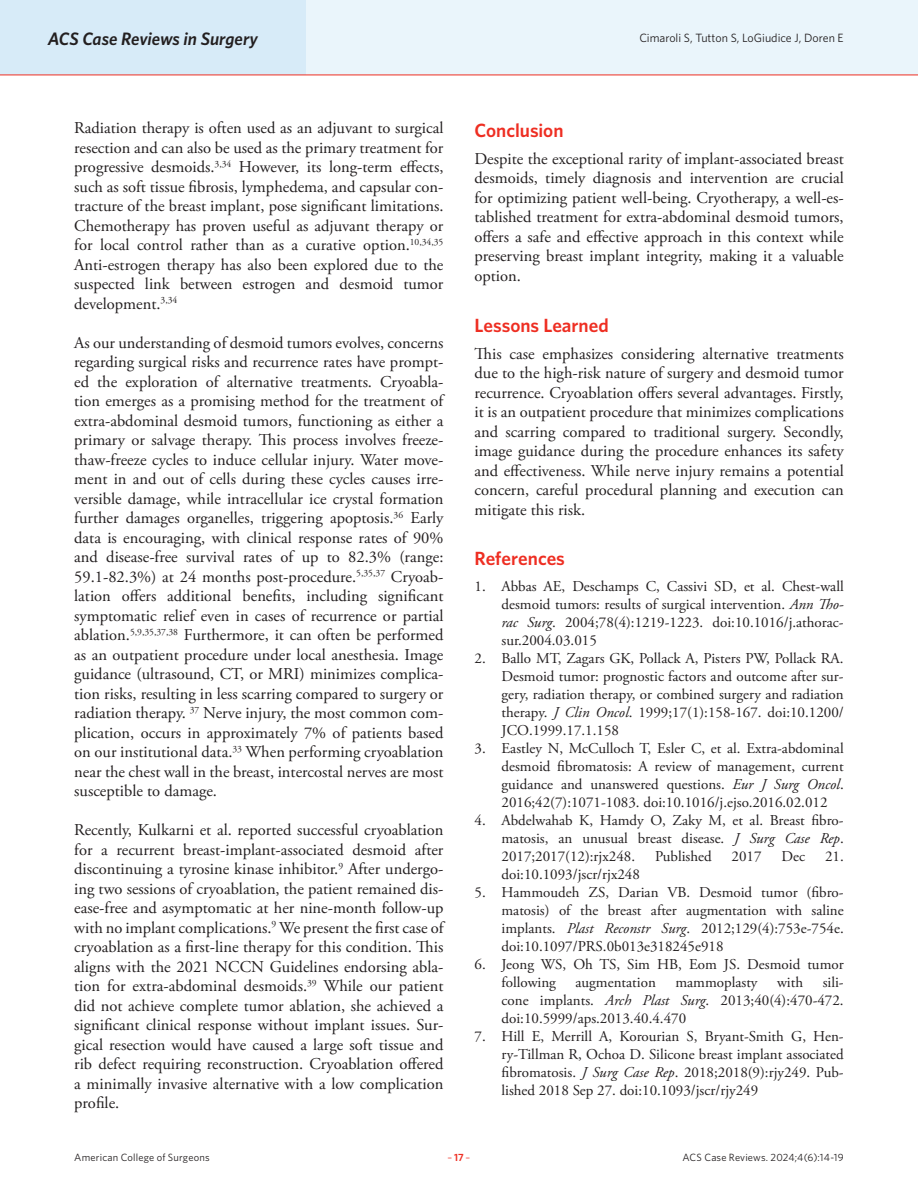
<style>
.page{position:relative;width:918px;height:1188px;background:#fff}
.page>*{position:absolute;margin:0;border:0;box-sizing:border-box;transform-origin:0 0}
.Article_Subhead{font:600 19.2px "Whitney";color:#ee2e22}
.t1{font:italic 600 18px "Whitney";letter-spacing:-.005em;color:#231f20}
.Article_Body_no_indent{font:16.5px/19.5px "Adobe Garamond Pro";color:#231f20;text-align:justify}
.t2{font:15px/18px "Adobe Garamond Pro";color:#231f20;text-align:justify}
.t3{font:12px "Whitney";color:#231f20}
.t4{font:10.5px "Whitney";letter-spacing:.015em;color:#231f20}
.t5{font:10.5px "Whitney";color:#ee2e22}
.s1{font-style:italic}
.s2{font-weight:600}
</style>
<div class="page">
<div style="left:0;top:0;width:918px;height:75px;background:#eaf5fb"></div>
<div style="left:0;top:0;width:306px;height:75px;background:#d7ebf8"></div>
<hr style="left:0;top:75px;width:918px;height:1px;background:#ee2e22">
<p class="t1" style="left:48px;top:26px;width:212px">ACS Case Reviews in Surgery</p>
<p class="t3" style="left:639px;top:30px;width:206px">Cimaroli S, Tutton S, LoGiudice J, Doren E</p>
<p class="Article_Body_no_indent" style="left:74px;top:119px;width:371px">Radiation therapy is often used as an adjuvant to surgical resection and can also be used as the primary treatment for progressive desmoids.<sup>3,34</sup> However, its long-term effects, such as soft tissue fibrosis, lymphedema, and capsular con&shy;tracture of the breast implant, pose significant limitations.<br>Chemotherapy has proven useful as adjuvant therapy or for local control rather than as a curative option.<sup>10,34,35<br></sup>Anti-estrogen therapy has also been explored due to the suspected link between estrogen and desmoid tumor development.<sup>3,34</sup></p>
<p class="Article_Body_no_indent" style="left:74px;top:334px;width:371px">As our understanding of desmoid tumors evolves, concerns regarding surgical risks and recurrence rates have prompt&shy;ed the exploration of alternative treatments. Cryoabla&shy;tion emerges as a promising method for the treatment of extra-abdominal desmoid tumors, functioning as either a primary or salvage therapy. This process involves freeze&shy;thaw-freeze cycles to induce cellular injury. Water move&shy;ment in and out of cells during these cycles causes irre&shy;versible damage, while intracellular ice crystal formation further damages organelles, triggering apoptosis.<sup>36</sup> Early data is encouraging, with clinical response rates of 90% and disease-free survival rates of up to 82.3% (range:<br>59.1-82.3%) at 24 months post-procedure.<sup>5,35,37</sup> Cryoab&shy;lation offers additional benefits, including significant symptomatic relief even in cases of recurrence or partial ablation.<sup>5,9,35,37,38</sup> Furthermore, it can often be performed as an outpatient procedure under local anesthesia. Image guidance (ultrasound, CT, or MRI) minimizes complica&shy;tion risks, resulting in less scarring compared to surgery or radiation therapy. <sup>37</sup> Nerve injury, the most common com&shy;plication, occurs in approximately 7% of patients based on our institutional data.<sup>33</sup> When performing cryoablation near the chest wall in the breast, intercostal nerves are most susceptible to damage.</p>
<p class="Article_Body_no_indent" style="left:74px;top:821px;width:371px">Recently, Kulkarni et al. reported successful cryoablation for a recurrent breast-implant-associated desmoid after discontinuing a tyrosine kinase inhibitor.<sup>9</sup> After undergo&shy;ing two sessions of cryoablation, the patient remained dis&shy;ease-free and asymptomatic at her nine-month follow-up with no implant complications.<sup>9</sup> We present the first case of cryoablation as a first-line therapy for this condition. This aligns with the 2021 NCCN Guidelines endorsing abla&shy;tion for extra-abdominal desmoids.<sup>39</sup> While our patient did not achieve complete tumor ablation, she achieved a significant clinical response without implant issues. Sur&shy;gical resection would have caused a large soft tissue and rib defect requiring reconstruction. Cryoablation offered a minimally invasive alternative with a low complication profile.</p>
<p class="Article_Subhead" style="left:475px;top:117px;width:91px">Conclusion</p>
<p class="Article_Body_no_indent" style="left:475px;top:149px;width:371px">Despite the exceptional rarity of implant-associated breast desmoids, timely diagnosis and intervention are crucial for optimizing patient well-being. Cryotherapy, a well-es&shy;tablished treatment for extra-abdominal desmoid tumors, offers a safe and effective approach in this context while preserving breast implant integrity, making it a valuable option.</p>
<p class="Article_Subhead" style="left:475px;top:312px;width:136px">Lessons Learned</p>
<p class="Article_Body_no_indent" style="left:475px;top:344px;width:371px">This case emphasizes considering alternative treatments due to the high-risk nature of surgery and desmoid tumor recurrence. Cryoablation offers several advantages. Firstly, it is an outpatient procedure that minimizes complications and scarring compared to traditional surgery. Secondly, image guidance during the procedure enhances its safety and effectiveness. While nerve injury remains a potential concern, careful procedural planning and execution can mitigate this risk.</p>
<p class="Article_Subhead" style="left:475px;top:546px;width:92px">References</p>
<p class="t2" style="left:502px;top:578px;width:344px;text-indent:-27px">1. Abbas AE, Deschamps C, Cassivi SD, et al. Chest-wall desmoid tumors: results of surgical intervention. <span class="s1">Ann Tho&shy;rac Surg</span>. 2004;78(4):1219-1223. doi:10.1016/j.athorac&shy;sur.2004.03.015</p>
<p class="t2" style="left:502px;top:650px;width:344px;text-indent:-27px">2. Ballo MT, Zagars GK, Pollack A, Pisters PW, Pollack RA.<br>Desmoid tumor: prognostic factors and outcome after sur&shy;gery, radiation therapy, or combined surgery and radiation therapy. <span class="s1">J Clin Oncol</span>. 1999;17(1):158-167. doi:10.1200/ JCO.1999.17.1.158</p>
<p class="t2" style="left:502px;top:740px;width:344px;text-indent:-27px">3. Eastley N, McCulloch T, Esler C, et al. Extra-abdominal desmoid fibromatosis: A review of management, current guidance and unanswered questions. <span class="s1">Eur J Surg Oncol</span>.<br>2016;42(7):1071-1083. doi:10.1016/j.ejso.2016.02.012</p>
<p class="t2" style="left:502px;top:812px;width:344px;text-indent:-27px">4. Abdelwahab K, Hamdy O, Zaky M, et al. Breast fibro&shy;matosis, an unusual breast disease. <span class="s1">J Surg Case Rep</span>.<br>2017;2017(12):rjx248.</p>
<p class="t2" style="left:655px;top:848px;width:58px">Published</p>
<p class="t2" style="left:732px;top:848px;width:31px">2017</p>
<p class="t2" style="left:782px;top:848px;width:25px">Dec</p>
<p class="t2" style="left:825px;top:848px;width:20px">21.</p>
<p class="t2" style="left:502px;top:866px;width:140px">doi:10.1093/jscr/rjx248</p>
<p class="t2" style="left:502px;top:884px;width:344px;text-indent:-27px">5. Hammoudeh ZS, Darian VB. Desmoid tumor (fibro&shy;matosis) of the breast after augmentation with saline implants. <span class="s1">Plast Reconstr Surg</span>. 2012;129(4):753e-754e. doi:10.1097/PRS.0b013e318245e918</p>
<p class="t2" style="left:502px;top:956px;width:344px;text-indent:-27px">6. Jeong WS, Oh TS, Sim HB, Eom JS. Desmoid tumor following</p>
<p class="t2" style="left:502px;top:974px;width:344px;text-indent:321px">sili&shy;cone implants. <span class="s1">Arch Plast Surg</span>. 2013;40(4):470-472. doi:10.5999/aps.2013.40.4.470</p>
<p class="t2" style="left:502px;top:1028px;width:344px;text-indent:-27px">7. Hill E, Merrill A, Korourian S, Bryant-Smith G, Hen&shy;ry-Tillman R, Ochoa D. Silicone breast implant associated fibromatosis. <span class="s1">J Surg Case Rep</span>. 2018;2018(9):rjy249. Pub&shy;lished 2018 Sep 27. doi:10.1093/jscr/rjy249</p>
<p class="t2" style="left:576px;top:974px;width:82px">augmentation</p>
<p class="t2" style="left:675px;top:974px;width:84px">mammoplasty</p>
<p class="t2" style="left:777px;top:974px;width:28px">with</p>
<p class="t4" style="left:74px;top:1150px;width:137px">American College of Surgeons</p>
<p class="t5" style="left:448px;top:1150px;width:24px">–<span class="s2">17</span>–</p>
<p class="t4" style="left:682px;top:1150px;width:163px">ACS Case Reviews. 2024;4(6):14-19</p>
</div>
